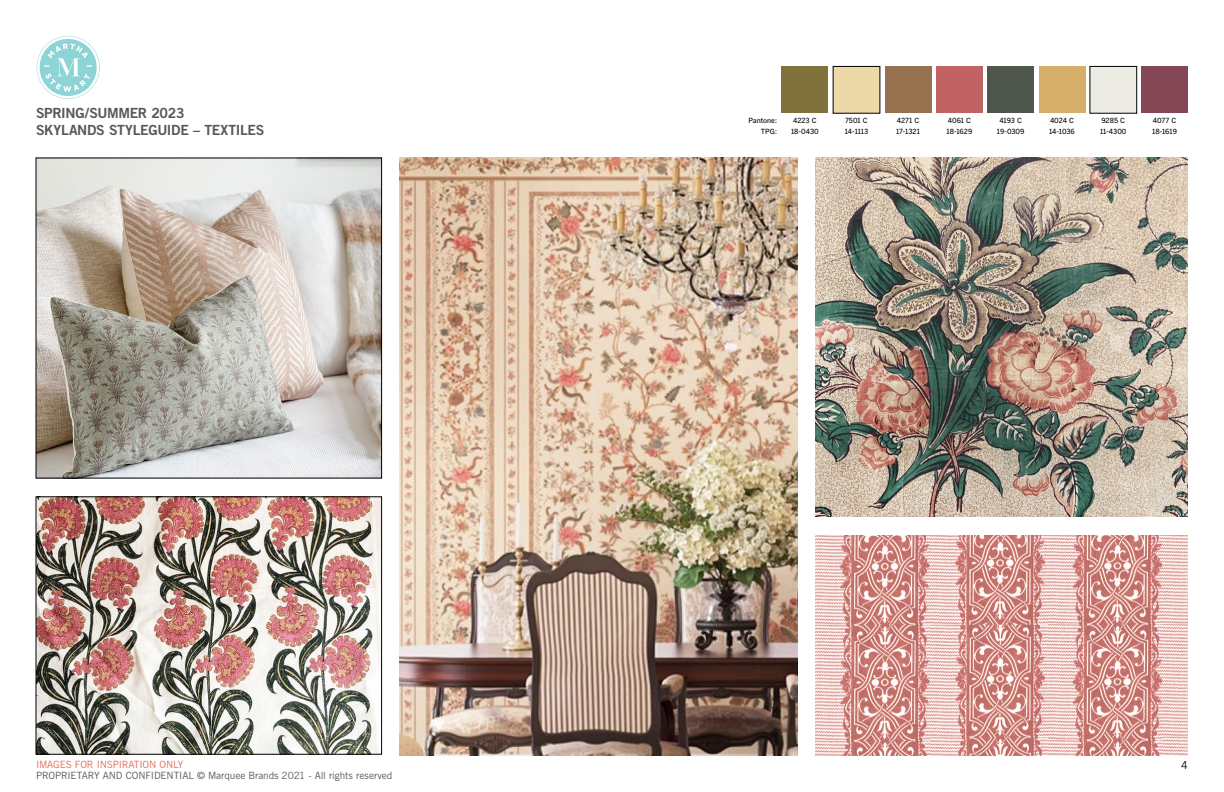
<style>
.page{position:relative;width:1224px;height:792px;background:#fff}
.page>*{position:absolute;margin:0;border:0;box-sizing:border-box;transform-origin:0 0}
.t1{font:14px/16.8px "Trade Gothic Bold Two";letter-spacing:-.025em;color:#55585a}
.t2{font:11px "Trade Gothic";color:#000}
.t3{font:10px "Trade Gothic";letter-spacing:-.01em;color:#55585a}
.t4{font:10px "Trade Gothic";letter-spacing:-.015em;color:#e26a57}
.t5{font:500 7px/10.3px "MSL Gothic";color:#000}
</style>
<div class="page">
<svg style="left:36px;top:36px;width:64px;height:63px"></svg>
<img style="left:38px;top:160px;width:342px;height:316px">
<img style="left:815px;top:158px;width:373px;height:359px">
<img style="left:815px;top:536px;width:373px;height:220px">
<img style="left:38px;top:499px;width:342px;height:253px">
<div style="left:36px;top:497px;width:346px;height:257px;border:1px solid #000"></div>
<img style="left:400px;top:158px;width:397px;height:598px">
<div style="left:885px;top:66px;width:46px;height:47px;background:#957150"></div>
<div style="left:782px;top:66px;width:46px;height:47px;background:#80723c"></div>
<div style="left:1039px;top:66px;width:46px;height:47px;background:#d5ae67"></div>
<div style="left:1141px;top:66px;width:47px;height:47px;background:#854655"></div>
<div style="left:1090px;top:66px;width:47px;height:47px;background:#edece4;border:1px solid #000"></div>
<div style="left:987px;top:66px;width:47px;height:47px;background:#4f574c"></div>
<div style="left:936px;top:66px;width:47px;height:47px;background:#c16364"></div>
<div style="left:833px;top:66px;width:47px;height:47px;background:#edd8a8"></div>
<h1 class="t1" style="left:36px;top:104px;width:230px">SPRING/SUMMER 2023<br>SKYLANDS STYLEGUIDE – TEXTILES</h1>
<p class="t5" style="left:896px;top:116px;width:25px">4271 C<br>17-1321</p>
<p class="t5" style="left:749px;top:116px;width:30px;text-align:right">Pantone:<br>TPG:</p>
<p class="t5" style="left:1049px;top:116px;width:27px">4024 C<br>14-1036</p>
<p class="t5" style="left:1152px;top:116px;width:26px">4077 C<br>18-1619</p>
<p class="t5" style="left:791px;top:116px;width:29px">4223 C<br>18-0430</p>
<p class="t5" style="left:845px;top:116px;width:25px">7501 C<br>14-1113</p>
<p class="t5" style="left:947px;top:116px;width:27px">4061 C<br>18-1629</p>
<p class="t5" style="left:997px;top:116px;width:29px;text-align:center">4193 C<br>19-0309</p>
<p class="t5" style="left:1100px;top:116px;width:28px">9285 C<br>11-4300</p>
<h3 class="t4" style="left:36px;top:759px;width:149px">IMAGES FOR INSPIRATION ONLY</h3>
<h2 class="t2" style="left:1181px;top:759px;width:8px">4</h2>
<h3 class="t3" style="left:36px;top:769px;width:358px">PROPRIETARY AND CONFIDENTIAL © Marquee Brands 2021 - All rights reserved</h3>
</div>
